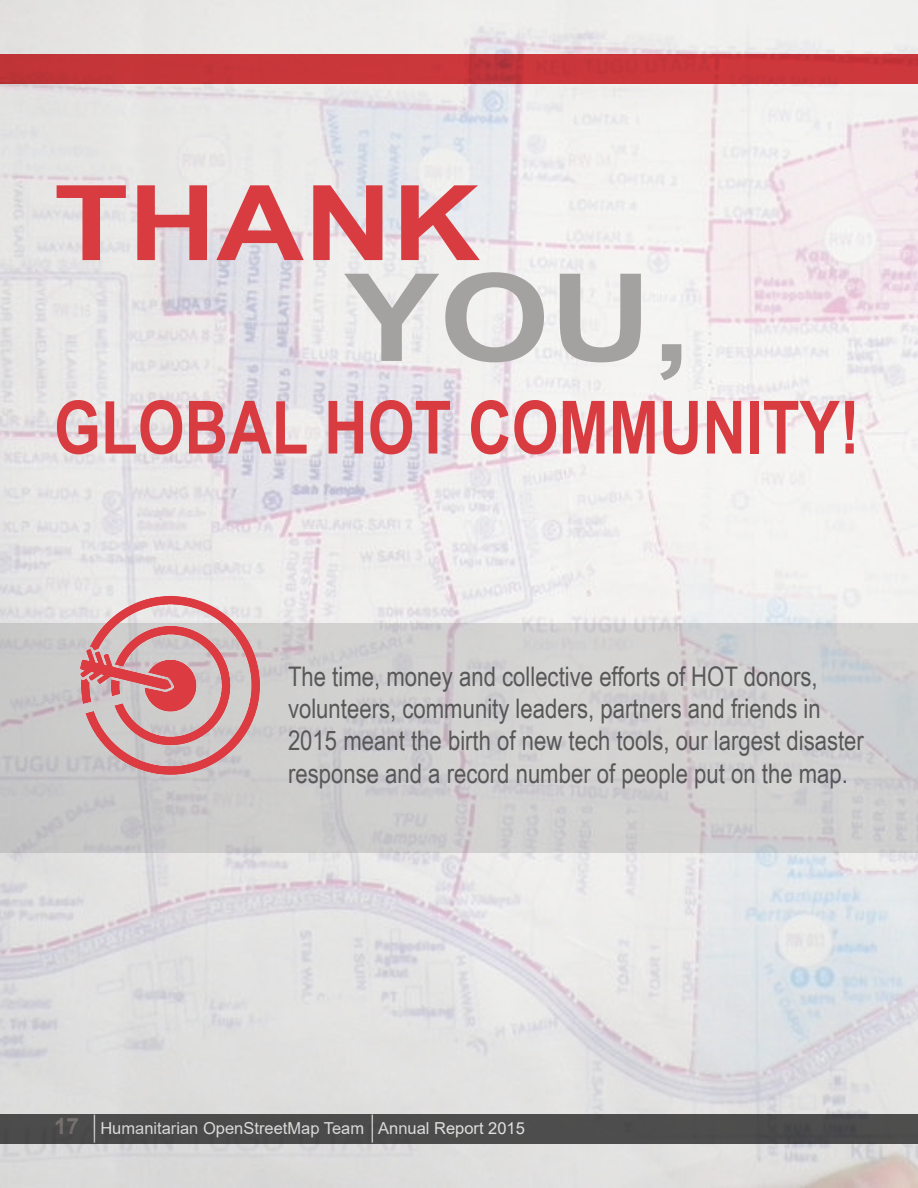
<style>
.page{position:relative;width:918px;height:1188px;background:#fff}
.page>*{position:absolute;margin:0;border:0;box-sizing:border-box;transform-origin:0 0}
.t1{font:700 121.8px "Arial Narrow";color:#a4a1a1;scale:1.42 1}
.t2{font:700 104.4px "Arial Narrow";color:#d93c40;scale:1.42 1}
.t3{font:700 73.5px "Arial Narrow";color:#d93c40}
.t4{font:27px/32.4px "Arial Narrow";color:#585858}
.t5{font:16.5px "Arial";color:#fff}
.s1{font-weight:700;font-size:22.5px;color:#898280}
</style>
<div class="page">
<img style="left:0;top:0;width:918px;height:1188px">
<div style="left:0;top:623px;width:918px;height:230px;background:#d1d0d0"></div>
<img style="left:0;top:516px;width:344px;height:360px">
<h2 class="t2" style="left:54px;top:144px;width:302px">THANK</h2>
<h1 class="t1" style="left:344px;top:226px;width:246px">YOU,</h1>
<h3 class="t3" style="left:54px;top:372px;width:807px">GLOBAL HOT COMMUNITY!</h3>
<p class="t4" style="left:288px;top:659px;width:577px">The time, money and collective efforts of HOT donors, volunteers, community leaders, partners and friends in 2015 meant the birth of new tech tools, our largest disaster response and a record number of people put on the map.</p>
<p class="t5" style="left:54px;top:1117px;width:473px"><span class="s1">17</span> Humanitarian OpenStreetMap Team Annual Report 2015</p>
</div>
